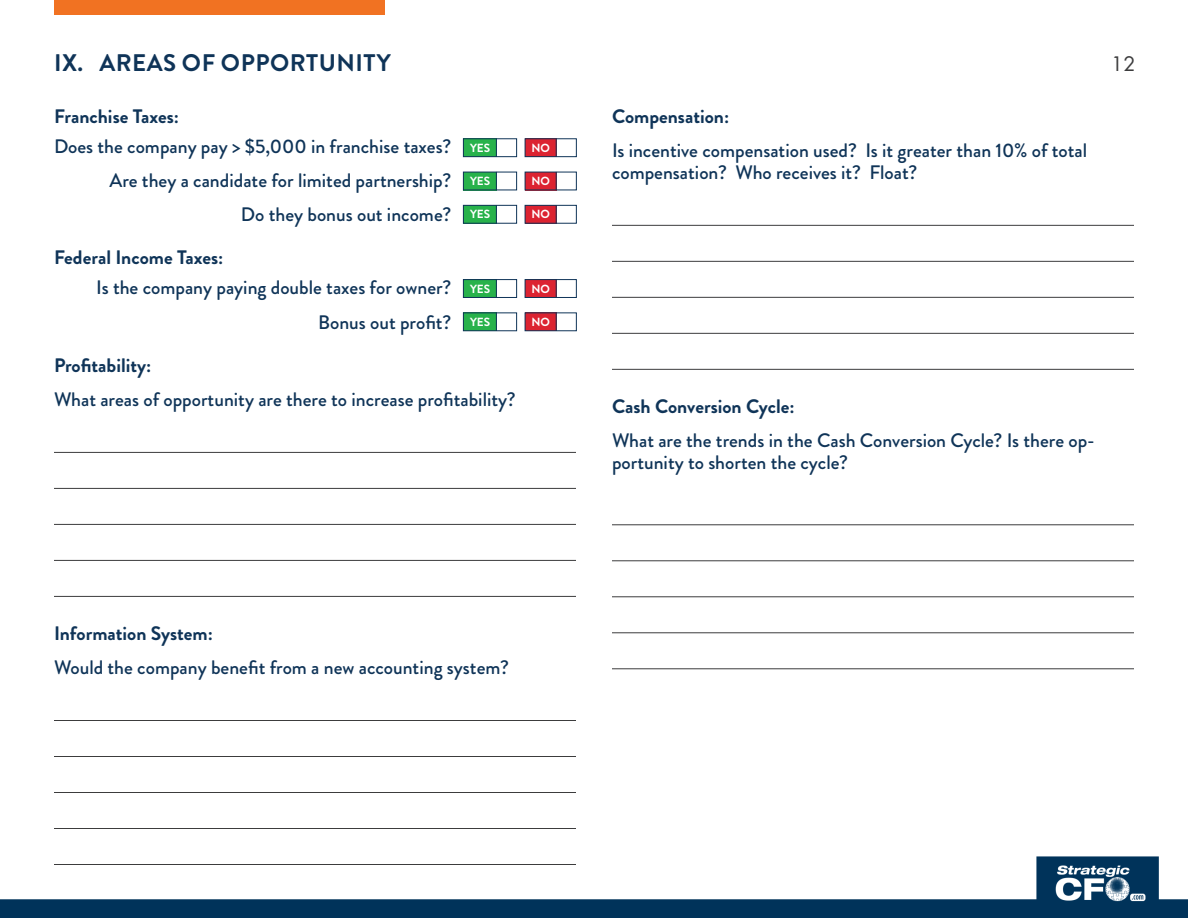
<style>
.page{position:relative;width:1188px;height:918px;background:#fff}
.page>*{position:absolute;margin:0;border:0;box-sizing:border-box;transform-origin:0 0}
.t1{font:700 24px "Brandon Grotesque";letter-spacing:.02em;color:#0f3458}
.t2{font:500 19.5px/21.8px "Brandon Grotesque";color:#0f3458}
.t3{font:700 19.5px "Brandon Grotesque";color:#0f3458}
.t4{font:19.5px "Futura LT";color:#3c3c3d}
.t5{font:700 11.85px "Brandon Grotesque";color:#fff}
</style>
<div class="page">
<img style="left:0;top:0;width:1188px;height:918px">
<div style="left:463px;top:139px;width:34px;height:18px;background:#28b24b"></div>
<div style="left:525px;top:139px;width:31px;height:18px;background:#dc2331"></div>
<div style="left:463px;top:139px;width:54px;height:18px;border:1px solid #0f3458"></div>
<div style="left:525px;top:139px;width:52px;height:18px;border:1px solid #0f3458"></div>
<svg style="left:496px;top:139px;width:1px;height:18px"></svg>
<svg style="left:556px;top:139px;width:1px;height:18px"></svg>
<div style="left:463px;top:279px;width:34px;height:19px;background:#28b24b"></div>
<div style="left:525px;top:279px;width:31px;height:19px;background:#dc2331"></div>
<div style="left:463px;top:279px;width:54px;height:19px;border:1px solid #0f3458"></div>
<div style="left:525px;top:279px;width:52px;height:19px;border:1px solid #0f3458"></div>
<svg style="left:496px;top:279px;width:1px;height:19px"></svg>
<svg style="left:556px;top:279px;width:1px;height:19px"></svg>
<div style="left:463px;top:172px;width:34px;height:18px;background:#28b24b"></div>
<div style="left:525px;top:172px;width:31px;height:18px;background:#dc2331"></div>
<div style="left:463px;top:172px;width:54px;height:18px;border:1px solid #0f3458"></div>
<svg style="left:496px;top:172px;width:1px;height:18px"></svg>
<svg style="left:556px;top:172px;width:1px;height:18px"></svg>
<div style="left:463px;top:313px;width:34px;height:18px;background:#28b24b"></div>
<div style="left:525px;top:313px;width:31px;height:18px;background:#dc2331"></div>
<div style="left:463px;top:313px;width:54px;height:18px;border:1px solid #0f3458"></div>
<div style="left:525px;top:313px;width:52px;height:18px;border:1px solid #0f3458"></div>
<svg style="left:496px;top:313px;width:1px;height:18px"></svg>
<svg style="left:556px;top:313px;width:1px;height:18px"></svg>
<div style="left:463px;top:205px;width:34px;height:18px;background:#28b24b"></div>
<div style="left:525px;top:205px;width:31px;height:18px;background:#dc2331"></div>
<div style="left:463px;top:205px;width:54px;height:18px;border:1px solid #0f3458"></div>
<div style="left:525px;top:205px;width:52px;height:18px;border:1px solid #0f3458"></div>
<svg style="left:496px;top:205px;width:1px;height:18px"></svg>
<svg style="left:556px;top:205px;width:1px;height:18px"></svg>
<hr style="left:54px;top:720px;width:522px;height:1px;background:#3c3c3d">
<hr style="left:612px;top:225px;width:522px;height:1px;background:#3c3c3d">
<hr style="left:612px;top:524px;width:522px;height:1px;background:#3c3c3d">
<hr style="left:54px;top:452px;width:522px;height:1px;background:#3c3c3d">
<hr style="left:54px;top:756px;width:522px;height:1px;background:#3c3c3d">
<hr style="left:612px;top:261px;width:522px;height:1px;background:#3c3c3d">
<hr style="left:612px;top:560px;width:522px;height:1px;background:#3c3c3d">
<hr style="left:54px;top:488px;width:522px;height:1px;background:#3c3c3d">
<hr style="left:54px;top:828px;width:522px;height:1px;background:#3c3c3d">
<hr style="left:612px;top:333px;width:522px;height:1px;background:#3c3c3d">
<hr style="left:612px;top:632px;width:522px;height:1px;background:#3c3c3d">
<hr style="left:54px;top:560px;width:522px;height:1px;background:#3c3c3d">
<hr style="left:54px;top:792px;width:522px;height:1px;background:#3c3c3d">
<hr style="left:612px;top:297px;width:522px;height:1px;background:#3c3c3d">
<hr style="left:612px;top:596px;width:522px;height:1px;background:#3c3c3d">
<hr style="left:54px;top:524px;width:522px;height:1px;background:#3c3c3d">
<hr style="left:54px;top:864px;width:522px;height:1px;background:#3c3c3d">
<hr style="left:612px;top:369px;width:522px;height:1px;background:#3c3c3d">
<hr style="left:612px;top:668px;width:522px;height:1px;background:#3c3c3d">
<hr style="left:54px;top:596px;width:522px;height:1px;background:#3c3c3d">
<div style="left:54px;top:0;width:330px;height:14px;background:#f17222"></div>
<p class="t1" style="left:54px;top:46px;width:338px">IX. AREAS OF OPPORTUNITY</p>
<p class="t4" style="left:1111px;top:51px;width:26px">12</p>
<p class="t3" style="left:54px;top:103px;width:127px">Franchise Taxes:</p>
<p class="t3" style="left:612px;top:103px;width:119px">Compensation:</p>
<p class="t2" style="left:54px;top:136px;width:399px">Does the company pay &gt; $5,000 in franchise taxes?</p>
<p class="t5" style="left:470px;top:139px;width:22px">YES</p>
<p class="t5" style="left:531px;top:139px;width:20px">NO</p>
<p class="t2" style="left:110px;top:170px;width:343px">Are they a candidate for limited partnership?</p>
<p class="t5" style="left:470px;top:173px;width:22px">YES</p>
<p class="t5" style="left:531px;top:173px;width:20px">NO</p>
<p class="t2" style="left:241px;top:203px;width:212px">Do they bonus out income?</p>
<p class="t5" style="left:470px;top:206px;width:22px">YES</p>
<p class="t5" style="left:531px;top:206px;width:20px">NO</p>
<p class="t3" style="left:54px;top:244px;width:171px">Federal Income Taxes:</p>
<p class="t2" style="left:96px;top:277px;width:356px">Is the company paying double taxes for owner?</p>
<p class="t5" style="left:470px;top:280px;width:22px">YES</p>
<p class="t5" style="left:531px;top:280px;width:20px">NO</p>
<p class="t2" style="left:318px;top:311px;width:135px">Bonus out profit?</p>
<p class="t5" style="left:470px;top:314px;width:22px">YES</p>
<p class="t5" style="left:531px;top:314px;width:20px">NO</p>
<p class="t3" style="left:54px;top:352px;width:99px">Profitability:</p>
<p class="t2" style="left:54px;top:389px;width:463px">What areas of opportunity are there to increase profitability?</p>
<p class="t3" style="left:54px;top:620px;width:161px">Information System:</p>
<p class="t2" style="left:54px;top:657px;width:456px">Would the company benefit from a new accounting system?</p>
<p class="t2" style="left:612px;top:140px;width:477px">Is incentive compensation used? Is it greater than 10% of total compensation? Who receives it? Float?</p>
<p class="t3" style="left:612px;top:393px;width:184px">Cash Conversion Cycle:</p>
<p class="t2" style="left:612px;top:430px;width:484px">What are the trends in the Cash Conversion Cycle? Is there op&shy;portunity to shorten the cycle?</p>
</div>
